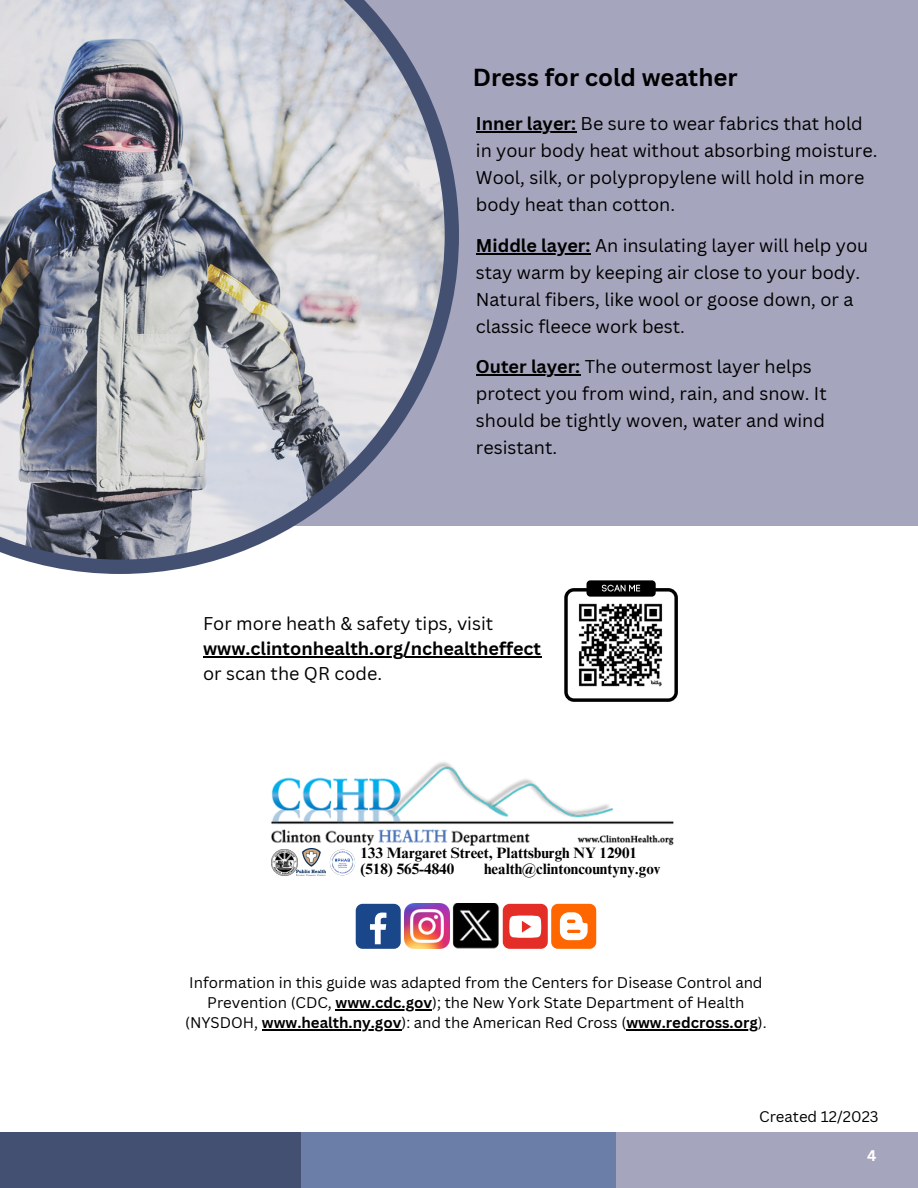
<style>
.page{position:relative;width:918px;height:1188px;background:#fff}
.page>*{position:absolute;margin:0;border:0;box-sizing:border-box;transform-origin:0 0}
.t1{font:700 24px "Canva Sans";color:#000}
.t2{font:18px/27px "Canva Sans";color:#000}
.t3{font:15px/20.2px "Canva Sans";color:#000;text-align:center}
.t4{font:700 15px "Times NRMT Pro";color:#000}
.t5{font:700 15px "Canva Sans";color:#fff}
.s1{font-weight:700}
</style>
<div class="page">
<div style="left:0;top:0;width:918px;height:525px;background:#a5a5bd"></div>
<svg style="left:24px;top:139px;width:435px;height:435px"></svg>
<img style="left:0;top:0;width:445px;height:560px">
<div style="left:0;top:1132px;width:302px;height:56px;background:#435072"></div>
<div style="left:302px;top:1132px;width:314px;height:56px;background:#6a7ea7"></div>
<div style="left:616px;top:1132px;width:302px;height:56px;background:#a5a5bd"></div>
<div style="left:503px;top:904px;width:45px;height:45px;background:#e52d27;border-radius:7px"></div>
<svg style="left:509px;top:916px;width:32px;height:22px"></svg>
<img style="left:404px;top:904px;width:45px;height:45px">
<div style="left:356px;top:904px;width:45px;height:45px;background:#1a4789;border-radius:7px"></div>
<svg style="left:370px;top:913px;width:16px;height:31px"></svg>
<img style="left:452px;top:904px;width:47px;height:45px">
<svg style="left:551px;top:904px;width:45px;height:45px"></svg>
<img style="left:271px;top:849px;width:55px;height:27px">
<img style="left:271px;top:762px;width:402px;height:83px">
<img style="left:329px;top:850px;width:26px;height:26px">
<hr style="left:336px;top:1009px;width:96px;height:1px;background:#000">
<hr style="left:262px;top:1029px;width:139px;height:1px;background:#000">
<hr style="left:626px;top:1029px;width:132px;height:1px;background:#000">
<div style="left:587px;top:580px;width:69px;height:17px;background:#000;border-radius:4px"></div>
<svg style="left:564px;top:585px;width:114px;height:117px"></svg>
<hr style="left:203px;top:656px;width:338px;height:1px;background:#000">
<hr style="left:476px;top:132px;width:100px;height:1px;background:#000">
<hr style="left:476px;top:253px;width:115px;height:2px;background:#000">
<hr style="left:476px;top:375px;width:104px;height:1px;background:#000">
<p class="t1" style="left:473px;top:61px;width:266px">Dress for cold weather</p>
<p class="t2" style="left:476px;top:110px;width:403px"><span class="s1">Inner layer:</span> Be sure to wear fabrics that hold in your body heat without absorbing moisture.<br>Wool, silk, or polypropylene will hold in more body heat than cotton.</p>
<p class="t2" style="left:476px;top:231px;width:394px"><span class="s1">Middle layer:</span> An insulating layer will help you stay warm by keeping air close to your body.<br>Natural fibers, like wool or goose down, or a classic fleece work best.</p>
<p class="t2" style="left:476px;top:353px;width:352px"><span class="s1">Outer layer:</span> The outermost layer helps protect you from wind, rain, and snow. It should be tightly woven, water and wind resistant.</p>
<p class="t2" style="left:203px;top:611px;width:339px;line-height:24.8px">For more heath &amp; safety tips, visit <span class="s1">www.clintonhealth.org/nchealtheffect </span>or scan the QR code.</p>
<p class="t4" style="left:360px;top:847px;width:278px">133 Margaret Street, Plattsburgh NY 12901</p>
<p class="t4" style="left:360px;top:863px;width:95px">(518) 565-4840</p>
<p class="t4" style="left:484px;top:863px;width:178px">health@clintoncountyny.gov</p>
<p class="t3" style="left:185px;top:972px;width:583px">Information in this guide was adapted from the Centers for Disease Control and<br>Prevention (CDC, <span class="s1">www.cdc.gov</span>); the New York State Department of Health (NYSDOH, <span class="s1">www.health.ny.gov</span>): and the American Red Cross (<span class="s1">www.redcross.org</span>).</p>
<p class="t3" style="left:759px;top:1106px;width:121px">Created 12/2023</p>
<p class="t5" style="left:867px;top:1145px;width:11px">4</p>
</div>
